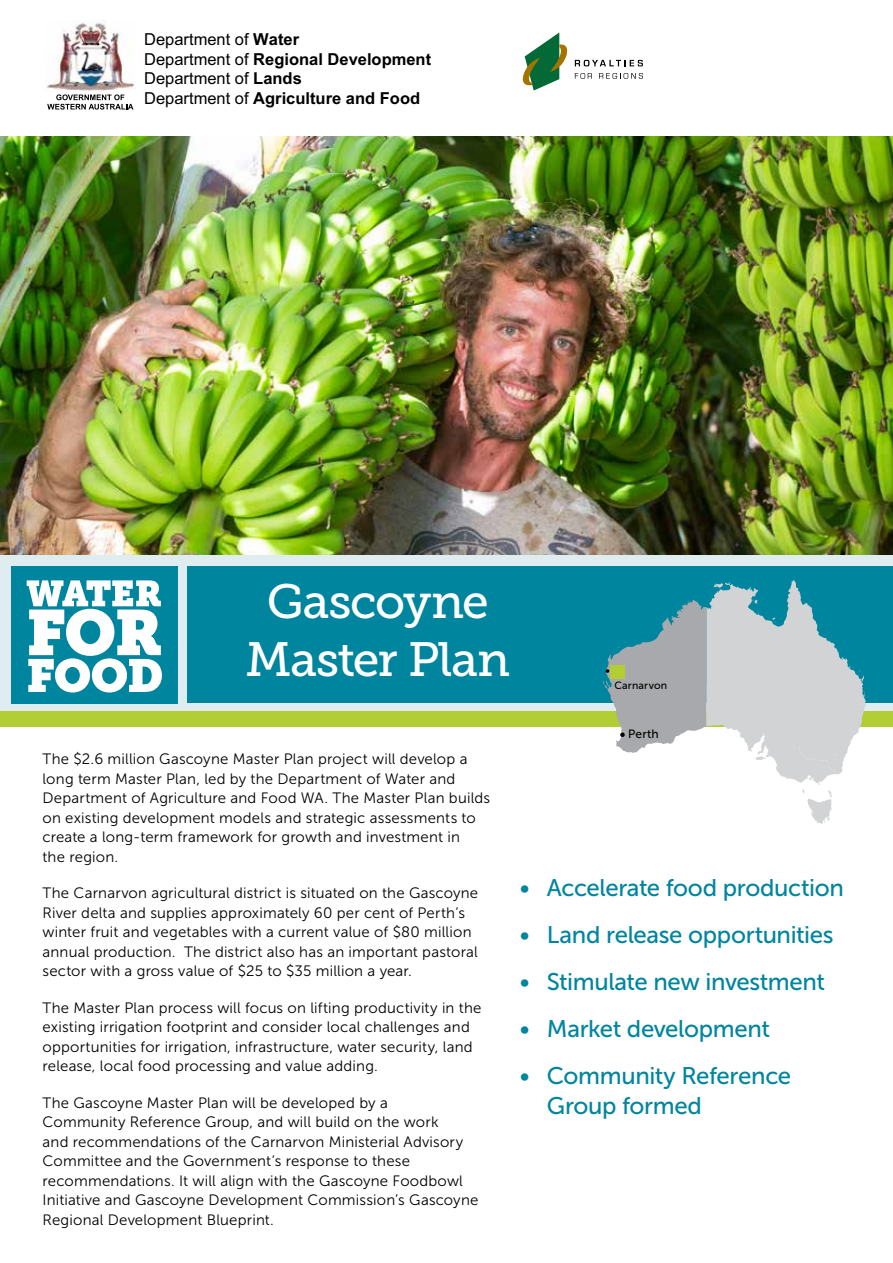
<style>
.page{position:relative;width:893px;height:1263px;background:#fff}
.page>*{position:absolute;margin:0;border:0;box-sizing:border-box;transform-origin:0 0}
.t1{font:48px/57.6px "Museo Slab 500";letter-spacing:-.025em;color:#fff;text-align:center}
.t2{font:24px/30px "Museo Sans 500";letter-spacing:-.015em;color:#00859e}
.t3{font:16.5px/19.5px "Arial";color:#000}
.t4{font:15px/19.5px "Museo Sans 300";letter-spacing:.015em;color:#000}
.t5{font:12px "Museo Sans 500";letter-spacing:.01em;color:#000}
.t6{font:10.5px "Museo Sans 500";letter-spacing:.02em;color:#000}
.s1{font-weight:700}
</style>
<div class="page">
<img style="left:0;top:136px;width:893px;height:420px">
<svg style="left:522px;top:32px;width:46px;height:59px"></svg>
<svg style="left:575px;top:60px;width:68px;height:6px"></svg>
<svg style="left:575px;top:73px;width:17px;height:6px"></svg>
<svg style="left:599px;top:73px;width:44px;height:6px"></svg>
<svg style="left:47px;top:94px;width:86px;height:16px"></svg>
<img style="left:46px;top:20px;width:89px;height:71px">
<div style="left:0;top:556px;width:893px;height:160px;background:#dfecf0"></div>
<div style="left:187px;top:566px;width:706px;height:137px;background:#00859e"></div>
<div style="left:11px;top:566px;width:166px;height:138px;background:#00859e"></div>
<svg style="left:27px;top:580px;width:135px;height:112px"></svg>
<div style="left:0;top:711px;width:893px;height:16px;background:#b3ce35"></div>
<svg style="left:603px;top:580px;width:263px;height:244px"></svg>
<p class="t3" style="left:144px;top:30px;width:289px">Department of <span class="s1">Water<br></span>Department of <span class="s1">Regional Development<br></span>Department of <span class="s1">Lands<br></span>Department of <span class="s1">Agriculture and Food</span></p>
<h1 class="t1" style="left:245px;top:573px;width:266px">Gascoyne<br>Master Plan</h1>
<p class="t6" style="left:614px;top:680px;width:54px">Carnarvon</p>
<p class="t4" style="left:43px;top:749px;width:449px">The $2.6 million Gascoyne Master Plan project will develop a long term Master Plan, led by the Department of Water and Department of Agriculture and Food WA. The Master Plan builds on existing development models and strategic assessments to create a long-term framework for growth and investment in<br>the region.</p>
<p class="t4" style="left:43px;top:883px;width:437px">The Carnarvon agricultural district is situated on the Gascoyne River delta and supplies approximately 60 per cent of Perth’s winter fruit and vegetables with a current value of $80 million annual production. The district also has an important pastoral sector with a gross value of $25 to $35 million a year.</p>
<p class="t4" style="left:43px;top:998px;width:440px">The Master Plan process will focus on lifting productivity in the existing irrigation footprint and consider local challenges and opportunities for irrigation, infrastructure, water security, land release, local food processing and value adding.</p>
<p class="t4" style="left:43px;top:1093px;width:437px">The Gascoyne Master Plan will be developed by a<br>Community Reference Group, and will build on the work<br>and recommendations of the Carnarvon Ministerial Advisory Committee and the Government’s response to these recommendations. It will align with the Gascoyne Foodbowl Initiative and Gascoyne Development Commission’s Gascoyne Regional Development Blueprint.</p>
<p class="t5" style="left:628px;top:727px;width:32px">Perth</p>
<h2 class="t2" style="left:520px;top:873px;width:325px">• Accelerate food production</h2>
<h2 class="t2" style="left:520px;top:920px;width:315px">• Land release opportunities</h2>
<h2 class="t2" style="left:520px;top:967px;width:307px">• Stimulate new investment</h2>
<h2 class="t2" style="left:520px;top:1014px;width:252px">• Market development</h2>
<h2 class="t2" style="left:547px;top:1061px;width:246px;text-indent:-27px">• Community Reference<br>Group formed</h2>
</div>
